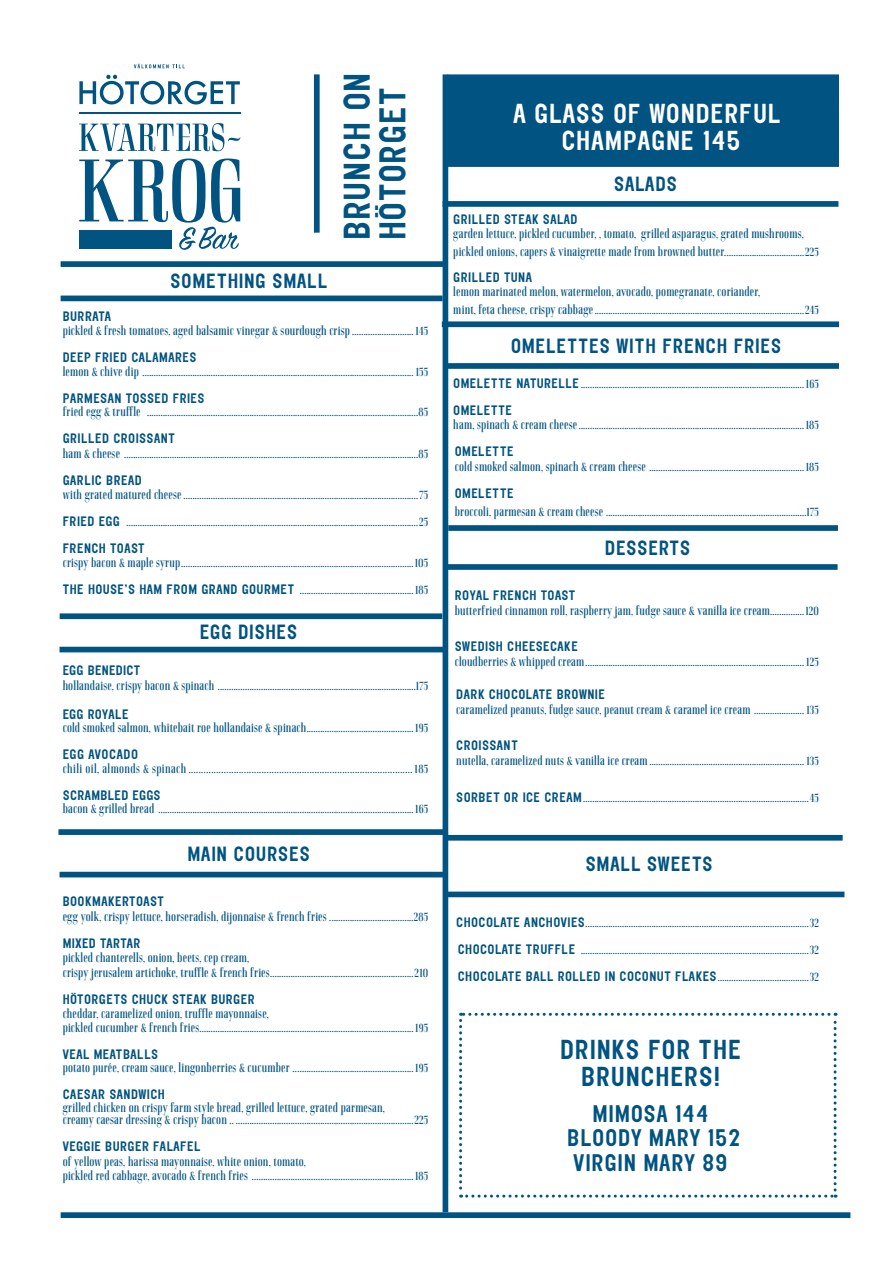
<style>
.page{position:relative;width:893px;height:1263px;background:#fff}
.page>*{position:absolute;margin:0;border:0;box-sizing:border-box;transform-origin:0 0}
.t1{font:500 32.55px/35.5px "Elephant";letter-spacing:.02em;color:#015381}
.t2{font:500 24px/27px "Elephant";letter-spacing:.03em;color:#fff;text-align:center}
.t3{font:500 24px/27px "Elephant";letter-spacing:.03em;color:#015381;text-align:center}
.t4{font:500 21px/24.8px "Elephant";letter-spacing:.03em;color:#015381;text-align:center}
.t5{font:500 18px "Elephant";letter-spacing:.03em;color:#015381}
.t6{font:12px/14.4px "Rigatoni";letter-spacing:.02em;color:#015381}
.t7{font:500 12px "Elephant";letter-spacing:.03em;color:#015381}
.t8{font:12px "Rigatoni";letter-spacing:.04em;color:#015381}
.t9{font:500 12px "Elephant";letter-spacing:.06em;color:#015381}
.s1{font-family:"Elephant";font-weight:500}
</style>
<div class="page">
<div style="left:447px;top:74px;width:392px;height:93px;background:#015381"></div>
<svg style="left:79px;top:75px;width:161px;height:30px"></svg>
<hr style="left:79px;top:112px;width:161px;height:2px;background:#015381">
<svg style="left:79px;top:123px;width:161px;height:28px"></svg>
<svg style="left:134px;top:64px;width:51px;height:4px"></svg>
<svg style="left:79px;top:159px;width:161px;height:91px"></svg>
<div style="left:443px;top:74px;width:5px;height:1138px;background:#015381"></div>
<div style="left:61px;top:261px;width:383px;height:6px;background:#015381"></div>
<div style="left:60px;top:613px;width:382px;height:6px;background:#015381"></div>
<div style="left:60px;top:647px;width:383px;height:5px;background:#015381"></div>
<div style="left:61px;top:296px;width:382px;height:5px;background:#015381"></div>
<div style="left:61px;top:1212px;width:789px;height:6px;background:#015381"></div>
<div style="left:314px;top:74px;width:6px;height:159px;background:#015381"></div>
<div style="left:58px;top:829px;width:385px;height:6px;background:#015381"></div>
<div style="left:60px;top:872px;width:385px;height:5px;background:#015381"></div>
<div style="left:443px;top:201px;width:395px;height:6px;background:#015381"></div>
<div style="left:442px;top:321px;width:397px;height:6px;background:#015381"></div>
<div style="left:444px;top:363px;width:395px;height:6px;background:#015381"></div>
<div style="left:448px;top:525px;width:390px;height:6px;background:#015381"></div>
<div style="left:448px;top:564px;width:390px;height:6px;background:#015381"></div>
<div style="left:448px;top:835px;width:395px;height:6px;background:#015381"></div>
<div style="left:448px;top:891px;width:396px;height:6px;background:#015381"></div>
<svg style="left:459px;top:1013px;width:378px;height:184px"></svg>
<h3 class="t5" style="left:170px;top:270px;width:159px">SOMETHING SMALL</h3>
<h1 class="t1" style="left:339px;top:240px;width:169px;rotate:-90deg">BRUNCH ON<br>HÖTORGET</h1>
<p class="t7" style="left:63px;top:309px;width:50px">BURRATA</p>
<p class="t6" style="left:63px;top:324px;width:367px">pickled &amp; fresh tomatoes, aged balsamic vinegar &amp; sourdough crisp ........................... 145</p>
<p class="t7" style="left:63px;top:350px;width:135px">DEEP FRIED CALAMARES</p>
<p class="t6" style="left:63px;top:364px;width:367px">lemon &amp; chive dip ....................................................................................................................... 155</p>
<p class="t7" style="left:63px;top:391px;width:143px">PARMESAN TOSSED FRIES</p>
<p class="t6" style="left:63px;top:405px;width:367px">fried egg &amp; truffle .......................................................................................................................85</p>
<p class="t7" style="left:63px;top:431px;width:114px">GRILLED CROISSANT</p>
<p class="t6" style="left:63px;top:446px;width:367px">ham &amp; cheese .................................................................................................................................85</p>
<p class="t7" style="left:63px;top:473px;width:81px">GARLIC BREAD</p>
<p class="t6" style="left:63px;top:487px;width:367px">with grated matured cheese.......................................................................................................75</p>
<p class="t6" style="left:63px;top:514px;width:367px"><span class="s1">FRIED EGG</span> ................................................................................................................................25</p>
<p class="t7" style="left:63px;top:541px;width:83px">FRENCH TOAST</p>
<p class="t6" style="left:63px;top:556px;width:367px">crispy bacon &amp; maple syrup......................................................................................................105</p>
<p class="t6" style="left:63px;top:583px;width:367px"><span class="s1">THE HOUSE’S HAM FROM GRAND GOURMET</span> ..................................................185</p>
<h3 class="t5" style="left:200px;top:621px;width:99px">EGG DISHES</h3>
<p class="t7" style="left:63px;top:663px;width:79px">EGG BENEDICT</p>
<p class="t6" style="left:63px;top:679px;width:367px">hollandaise, crispy bacon &amp; spinach .......................................................................................175</p>
<p class="t7" style="left:63px;top:707px;width:67px">EGG ROYALE</p>
<p class="t6" style="left:63px;top:721px;width:367px">cold smoked salmon, whitebait roe hollandaise &amp; spinach...............................................195</p>
<p class="t7" style="left:63px;top:747px;width:77px">EGG AVOCADO</p>
<p class="t8" style="left:63px;top:761px;width:367px">chili oil, almonds &amp; spinach ......................................................................................... 185</p>
<p class="t7" style="left:63px;top:788px;width:100px">SCRAMBLED EGGS</p>
<p class="t6" style="left:63px;top:802px;width:367px">bacon &amp; grilled bread ................................................................................................................165</p>
<h3 class="t5" style="left:187px;top:843px;width:124px">MAIN COURSES</h3>
<p class="t7" style="left:63px;top:894px;width:103px">BOOKMAKERTOAST</p>
<p class="t6" style="left:63px;top:909px;width:367px">egg yolk, crispy lettuce, horseradish, dijonnaise &amp; french fries .....................................285</p>
<p class="t7" style="left:63px;top:936px;width:79px">MIXED TARTAR</p>
<p class="t6" style="left:63px;top:951px;width:367px">pickled chanterells, onion, beets, cep cream,<br>crispy jerusalem artichoke, truffle &amp; french fries...............................................................210</p>
<p class="t7" style="left:63px;top:992px;width:194px">HÖTORGETS CHUCK STEAK BURGER</p>
<p class="t6" style="left:63px;top:1006px;width:367px">cheddar, caramelized onion, truffle mayonnaise,<br>pickled cucumber &amp; french fries..............................................................................................195</p>
<p class="t7" style="left:63px;top:1047px;width:97px">VEAL MEATBALLS</p>
<p class="t6" style="left:63px;top:1060px;width:367px">potato purée, cream sauce, lingonberries &amp; cucumber .....................................................195</p>
<p class="t7" style="left:63px;top:1087px;width:104px">CAESAR SANDWICH</p>
<p class="t6" style="left:63px;top:1101px;width:367px;line-height:12.6px">grilled chicken on crispy farm style bread, grilled lettuce, grated parmesan,<br>creamy caesar dressing &amp; crispy bacon .. ..............................................................................225</p>
<p class="t7" style="left:63px;top:1139px;width:139px">VEGGIE BURGER FALAFEL</p>
<p class="t6" style="left:63px;top:1154px;width:367px">of yellow peas, harissa mayonnaise, white onion, tomato,<br>pickled red cabbage, avocado &amp; french fries .......................................................................185</p>
<h2 class="t2" style="left:513px;top:100px;width:269px">A GLASS OF WONDERFUL<br>CHAMPAGNE 145</h2>
<h3 class="t5" style="left:614px;top:173px;width:65px">SALADS</h3>
<p class="t7" style="left:453px;top:212px;width:126px">GRILLED STEAK SALAD</p>
<p class="t6" style="left:453px;top:225px;width:367px;line-height:18px">garden lettuce, pickled cucumber, , tomato, grilled asparagus, grated mushrooms, pickled onions, capers &amp; vinaigrette made from browned butter...................................225</p>
<p class="t7" style="left:453px;top:270px;width:80px">GRILLED TUNA</p>
<p class="t6" style="left:453px;top:283px;width:367px;line-height:18px">lemon marinated melon, watermelon, avocado, pomegranate, coriander,<br>mint, feta cheese, crispy cabbage............................................................................................245</p>
<h3 class="t5" style="left:511px;top:335px;width:272px">OMELETTES WITH FRENCH FRIES</h3>
<p class="t6" style="left:453px;top:376px;width:367px"><span class="s1">OMELETTE NATURELLE</span> ..................................................................................................165</p>
<p class="t9" style="left:453px;top:403px;width:60px">OMELETTE</p>
<p class="t6" style="left:453px;top:418px;width:367px">ham, spinach &amp; cream cheese...................................................................................................185</p>
<p class="t9" style="left:455px;top:444px;width:60px">OMELETTE</p>
<p class="t6" style="left:455px;top:459px;width:366px">cold smoked salmon, spinach &amp; cream cheese ....................................................................185</p>
<p class="t9" style="left:455px;top:486px;width:60px">OMELETTE</p>
<p class="t6" style="left:455px;top:504px;width:366px">broccoli, parmesan &amp; cream cheese ........................................................................................175</p>
<h3 class="t5" style="left:605px;top:537px;width:87px">DESSERTS</h3>
<p class="t7" style="left:455px;top:588px;width:122px">ROYAL FRENCH TOAST</p>
<p class="t6" style="left:455px;top:603px;width:366px">butterfried cinnamon roll, raspberry jam, fudge sauce &amp; vanilla ice cream...............120</p>
<p class="t7" style="left:455px;top:639px;width:125px">SWEDISH CHEESECAKE</p>
<p class="t6" style="left:455px;top:654px;width:366px">cloudberries &amp; whipped cream................................................................................................ 125</p>
<p class="t7" style="left:456px;top:687px;width:150px">DARK CHOCOLATE BROWNIE</p>
<p class="t6" style="left:456px;top:702px;width:364px">caramelized peanuts, fudge sauce, peanut cream &amp; caramel ice cream ...................... 135</p>
<p class="t7" style="left:456px;top:738px;width:63px">CROISSANT</p>
<p class="t6" style="left:456px;top:753px;width:364px">nutella, caramelized nuts &amp; vanilla ice cream.................................................................... 135</p>
<p class="t6" style="left:456px;top:790px;width:364px"><span class="s1">SORBET OR ICE CREAM</span>...................................................................................................45</p>
<h3 class="t5" style="left:585px;top:853px;width:129px">SMALL SWEETS</h3>
<p class="t6" style="left:456px;top:915px;width:364px"><span class="s1">CHOCOLATE ANCHOVIES</span>..................................................................................................32</p>
<p class="t6" style="left:458px;top:942px;width:363px"><span class="s1">CHOCOLATE TRUFFLE</span> ....................................................................................................32</p>
<p class="t6" style="left:458px;top:969px;width:363px"><span class="s1">CHOCOLATE BALL ROLLED IN COCONUT FLAKES</span>........................................32</p>
<h2 class="t3" style="left:560px;top:1035px;width:183px">DRINKS FOR THE<br>BRUNCHERS!</h2>
<h3 class="t4" style="left:567px;top:1101px;width:175px">MIMOSA 144<br>BLOODY MARY 152<br>VIRGIN MARY 89</h3>
</div>
